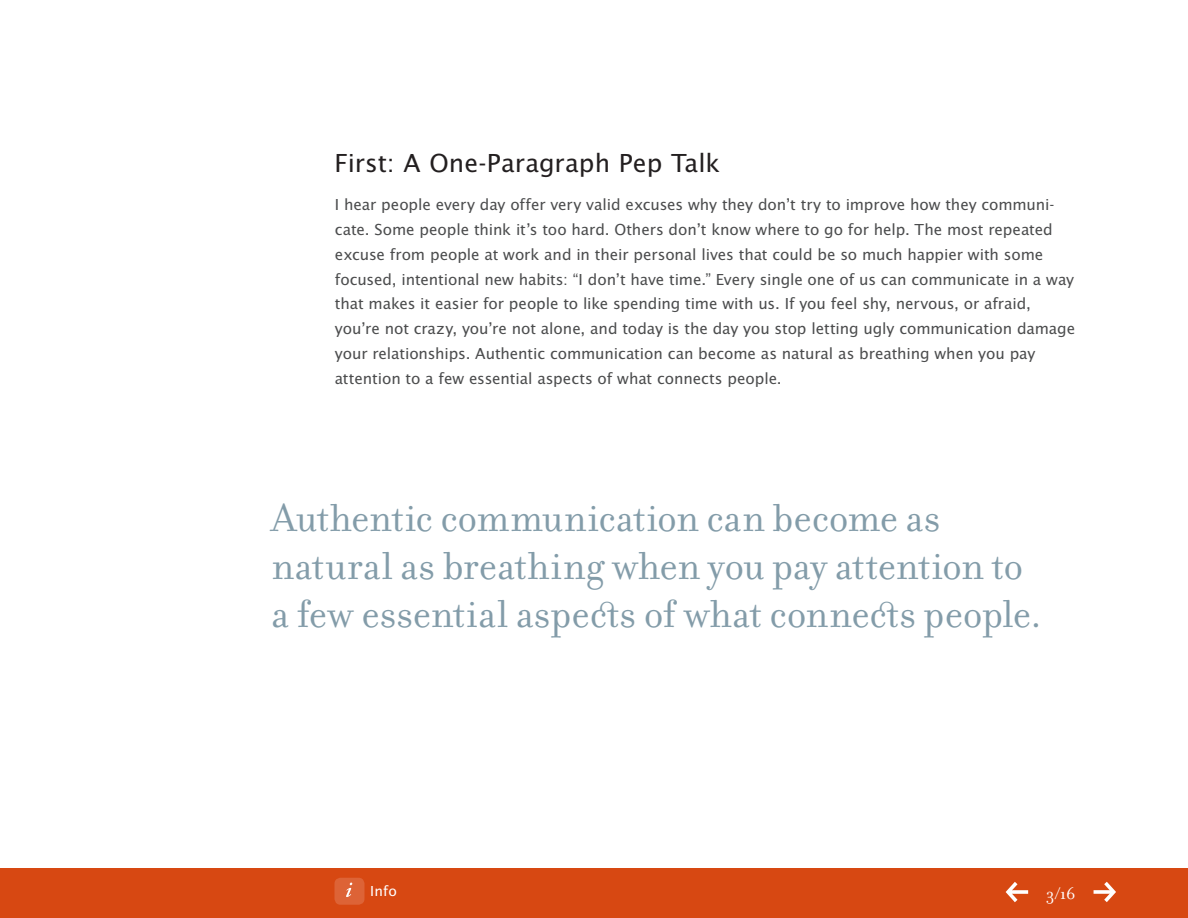
<style>
.page{position:relative;width:1188px;height:918px;background:#fff}
.page>*{position:absolute;margin:0;border:0;box-sizing:border-box;transform-origin:0 0}
.t1{font:42px/48px "Filosofia OT";letter-spacing:-.005em;color:#839ca9}
.t2{font:27px "Lucida Sans EFOP";letter-spacing:.005em;color:#231f20}
.t3{font:18px "Filosofia OT";color:#fff}
.t4{font:16.5px/24.8px "Lucida Sans EFOP";letter-spacing:-.005em;color:#4b4c4d}
.t5{font:15px "Lucida Sans EFOP";color:#fff}
</style>
<div class="page">
<div style="left:0;top:869px;width:1188px;height:49px;background:#d74812"></div>
<div style="left:334px;top:878px;width:30px;height:27px;background:#dd6336;border-radius:6px"></div>
<svg style="left:346px;top:883px;width:6px;height:14px"></svg>
<svg style="left:1006px;top:882px;width:22px;height:20px"></svg>
<svg style="left:1094px;top:882px;width:22px;height:20px"></svg>
<h2 class="t2" style="left:334px;top:148px;width:387px">First: A One-Paragraph Pep Talk</h2>
<p class="t4" style="left:335px;top:193px;width:742px">I hear people every day offer very valid excuses why they don’t try to improve how they communi&shy;cate. Some people think it’s too hard. Others don’t know where to go for help. The most repeated excuse from people at work and in their personal lives that could be so much happier with some focused, intentional new habits: “I don’t have time.” Every single one of us can communicate in a way that makes it easier for people to like spending time with us. If you feel shy, nervous, or afraid, you’re not crazy, you’re not alone, and today is the day you stop letting ugly communication damage your relationships. Authentic communication can become as natural as breathing when you pay attention to a few essential aspects of what connects people.</p>
<h1 class="t1" style="left:272px;top:494px;width:772px">Authentic communication can become as natural as breathing when you pay attention to a few essential aspects of what connects people.</h1>
<p class="t5" style="left:370px;top:883px;width:28px">Info</p>
<p class="t3" style="left:1046px;top:884px;width:31px">3/16</p>
</div>
